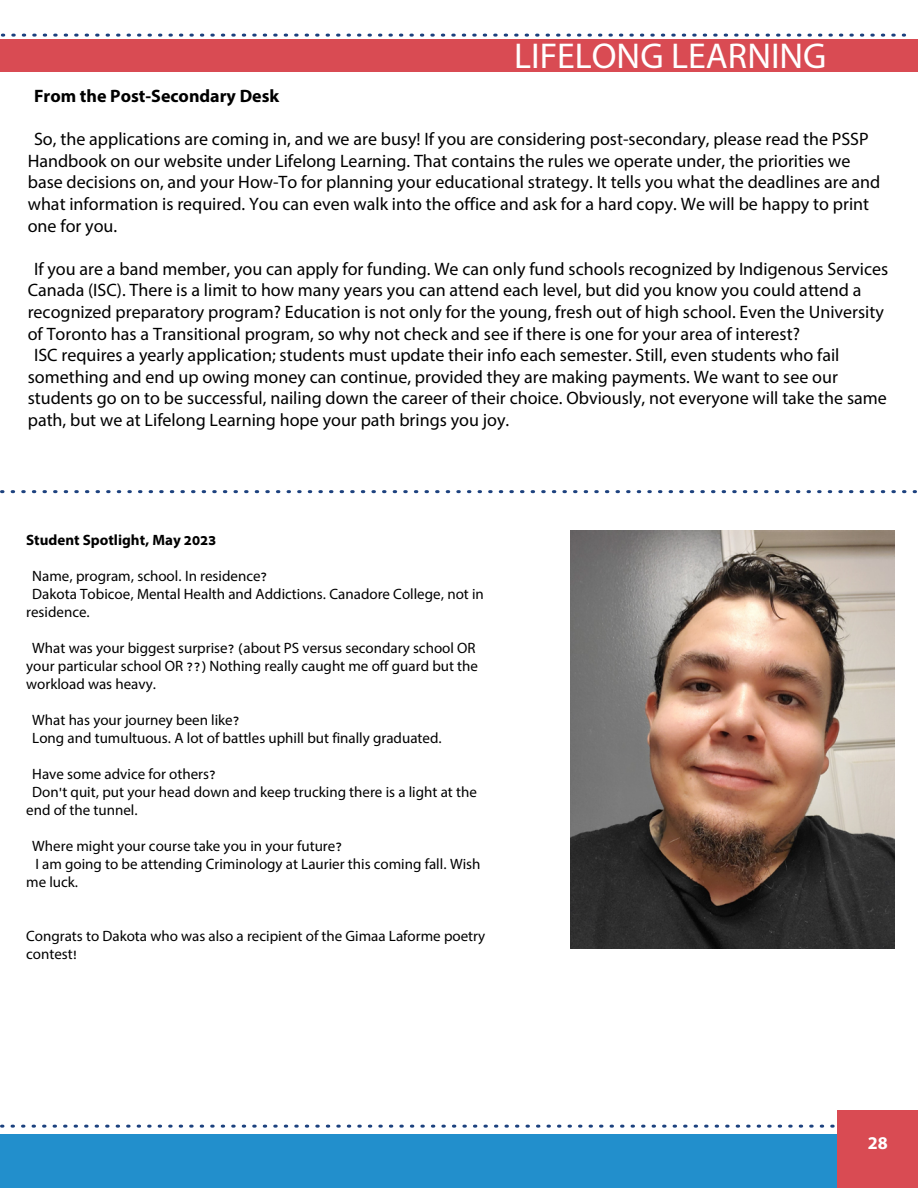
<style>
.page{position:relative;width:918px;height:1188px;background:#fff}
.page>*{position:absolute;margin:0;border:0;box-sizing:border-box;transform-origin:0 0}
.t1{font:36px "Myriad Hebrew";color:#fff}
.t2{font:18px/21.6px "Myriad Pro";color:#000}
.t3{font:700 18px "Myriad Pro";color:#000}
.t4{font:700 18px "Myriad Pro";color:#fff}
.t5{font:15px/18px "Myriad Hebrew";color:#000}
.t6{font:700 15px "Myriad Hebrew";color:#000}
.s1{font-family:"Myriad Pro"}
</style>
<div class="page">
<svg style="left:2px;top:34px;width:903px;height:3px"></svg>
<div style="left:1px;top:40px;width:917px;height:32px;background:#d94b53"></div>
<div style="left:1px;top:1134px;width:917px;height:54px;background:#228fcc"></div>
<svg style="left:2px;top:1125px;width:833px;height:3px"></svg>
<div style="left:837px;top:1110px;width:81px;height:78px;background:#d94b53"></div>
<svg style="left:2px;top:490px;width:914px;height:3px"></svg>
<img style="left:571px;top:531px;width:323px;height:417px">
<h1 class="t1" style="left:514px;top:37px;width:314px"><span class="s1">L</span>IFELONG LEARNING</h1>
<p class="t3" style="left:34px;top:84px;width:247px">From the Post-Secondary Desk</p>
<p class="t2" style="left:28px;top:128px;width:854px;text-indent:6px">So, the applications are coming in, and we are busy! If you are considering post-secondary, please read the PSSP Handbook on our website under Lifelong Learning. That contains the rules we operate under, the priorities we base decisions on, and your How-To for planning your educational strategy. It tells you what the deadlines are and what information is required. You can even walk into the office and ask for a hard copy. We will be happy to print one for you.</p>
<p class="t2" style="left:34px;top:258px;width:856px">If you are a band member, you can apply for funding. We can only fund schools recognized by Indigenous Services</p>
<p class="t2" style="left:28px;top:279px;width:835px">Canada (ISC). There is a limit to how many years you can attend each level, but did you know you could attend a</p>
<p class="t2" style="left:28px;top:301px;width:858px">recognized preparatory program? Education is not only for the young, fresh out of high school. Even the University</p>
<p class="t2" style="left:28px;top:323px;width:774px">of Toronto has a Transitional program, so why not check and see if there is one for your area of interest?</p>
<p class="t2" style="left:34px;top:344px;width:807px">ISC requires a yearly application; students must update their info each semester. Still, even students who fail</p>
<p class="t2" style="left:28px;top:366px;width:812px">something and end up owing money can continue, provided they are making payments. We want to see our</p>
<p class="t2" style="left:28px;top:387px;width:861px">students go on to be successful, nailing down the career of their choice. Obviously, not everyone will take the same</p>
<p class="t2" style="left:28px;top:409px;width:483px">path, but we at Lifelong Learning hope your path brings you joy.</p>
<p class="t6" style="left:26px;top:531px;width:192px">Student Spotlight, May 2023</p>
<p class="t5" style="left:32px;top:568px;width:237px">Name, program, school. In residence?</p>
<p class="t5" style="left:32px;top:586px;width:453px">Dakota Tobicoe, Mental Health and Addictions. Canadore College, not in</p>
<p class="t5" style="left:26px;top:604px;width:65px">residence.</p>
<p class="t5" style="left:26px;top:640px;width:453px;text-indent:6px">What was your biggest surprise? (about PS versus secondary school OR your particular school OR ??) Nothing really caught me off guard but the workload was heavy.</p>
<p class="t5" style="left:32px;top:712px;width:411px">What has your journey been like?<br>Long and tumultuous. A lot of battles uphill but finally graduated.</p>
<p class="t5" style="left:32px;top:766px;width:186px">Have some advice for others?</p>
<p class="t5" style="left:32px;top:784px;width:446px">Don't quit, put your head down and keep trucking there is a light at the</p>
<p class="t5" style="left:26px;top:802px;width:113px">end of the tunnel.</p>
<p class="t5" style="left:32px;top:838px;width:312px">Where might your course take you in your future?</p>
<p class="t5" style="left:35px;top:856px;width:447px">I am going to be attending Criminology at Laurier this coming fall. Wish</p>
<p class="t5" style="left:26px;top:874px;width:54px">me luck.</p>
<p class="t5" style="left:26px;top:928px;width:461px">Congrats to Dakota who was also a recipient of the Gimaa Laforme poetry contest!</p>
<p class="t4" style="left:868px;top:1131px;width:21px">28</p>
</div>
